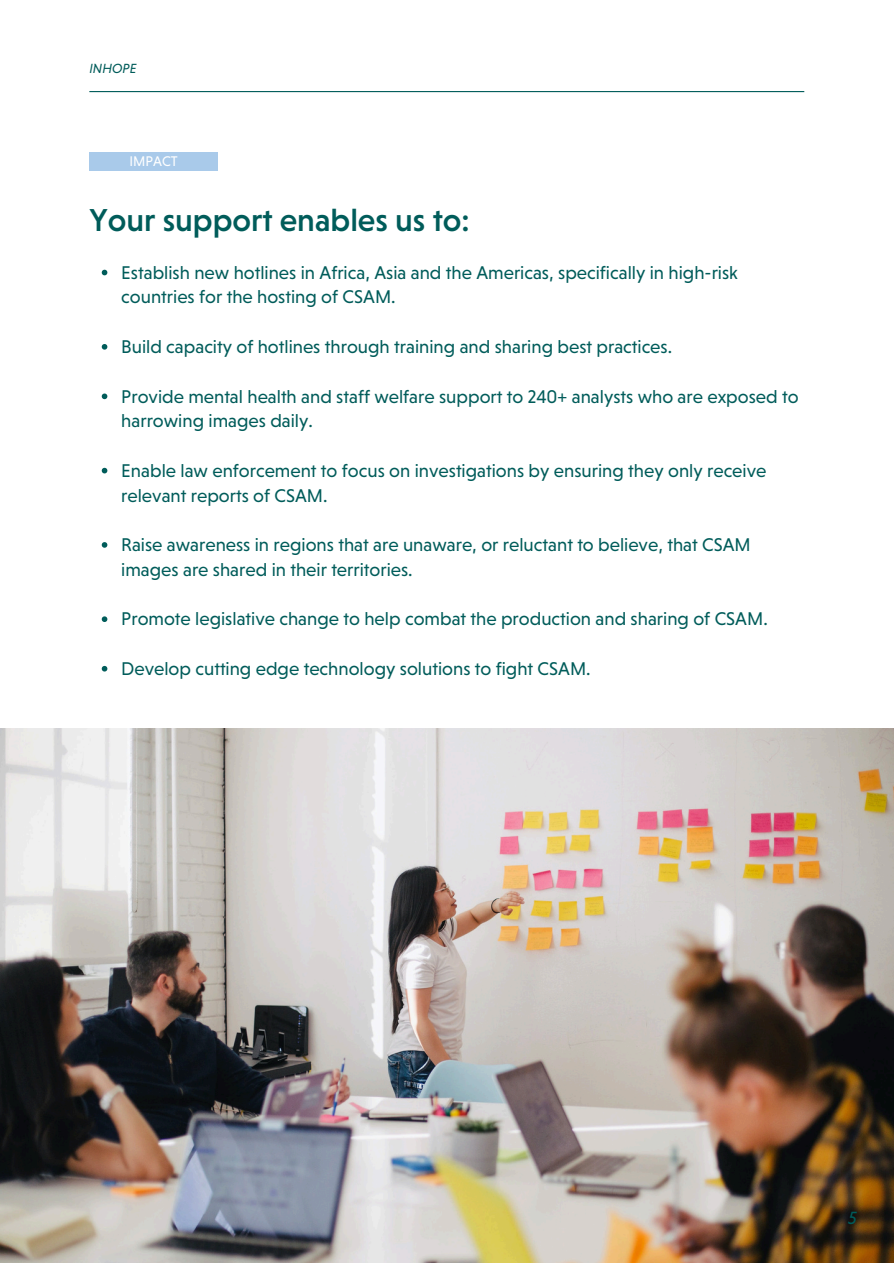
<style>
.page{position:relative;width:894px;height:1264px;background:#fff}
.page>*{position:absolute;margin:0;border:0;box-sizing:border-box;transform-origin:0 0}
.t1{font:500 32.25px "Niveau Grotesk";color:#005c5a}
.t2{font:18.75px/24.8px "Niveau Grotesk";color:#005c5a}
.t3{font:italic 18px "Niveau Grotesk";color:#005c5a}
.t4{font:14.25px "Niveau Grotesk Regular Small Caps";color:#fff}
.t5{font:italic 13.5px "Niveau Grotesk";color:#005c5a}
</style>
<div class="page">
<hr style="left:89px;top:91px;width:715px;height:1px;background:#005c5a">
<svg style="left:102px;top:270px;width:5px;height:5px"></svg>
<svg style="left:102px;top:344px;width:5px;height:5px"></svg>
<svg style="left:102px;top:393px;width:5px;height:6px"></svg>
<svg style="left:102px;top:468px;width:5px;height:5px"></svg>
<svg style="left:102px;top:542px;width:5px;height:5px"></svg>
<svg style="left:102px;top:616px;width:5px;height:6px"></svg>
<svg style="left:102px;top:666px;width:5px;height:5px"></svg>
<img style="left:0;top:728px;width:893px;height:534px">
<div style="left:89px;top:152px;width:129px;height:18px;background:#a9caea"></div>
<p class="t5" style="left:89px;top:60px;width:49px">INHOPE</p>
<p class="t4" style="left:129px;top:153px;width:50px">IMPACT</p>
<p class="t1" style="left:89px;top:201px;width:381px">Your support enables us to:</p>
<h1 class="t2" style="left:121px;top:260px;width:618px">Establish new hotlines in Africa, Asia and the Americas, specifically in high-risk countries for the hosting of CSAM.</h1>
<p class="t2" style="left:121px;top:334px;width:552px">Build capacity of hotlines through training and sharing best practices.</p>
<p class="t2" style="left:121px;top:383px;width:678px">Provide mental health and staff welfare support to 240+ analysts who are exposed to harrowing images daily.</p>
<p class="t2" style="left:121px;top:458px;width:646px">Enable law enforcement to focus on investigations by ensuring they only receive relevant reports of CSAM.</p>
<p class="t2" style="left:121px;top:532px;width:631px">Raise awareness in regions that are unaware, or reluctant to believe, that CSAM images are shared in their territories.</p>
<p class="t2" style="left:121px;top:606px;width:647px">Promote legislative change to help combat the production and sharing of CSAM.</p>
<p class="t2" style="left:121px;top:656px;width:471px">Develop cutting edge technology solutions to fight CSAM.</p>
<p class="t3" style="left:847px;top:1207px;width:10px">5</p>
</div>
